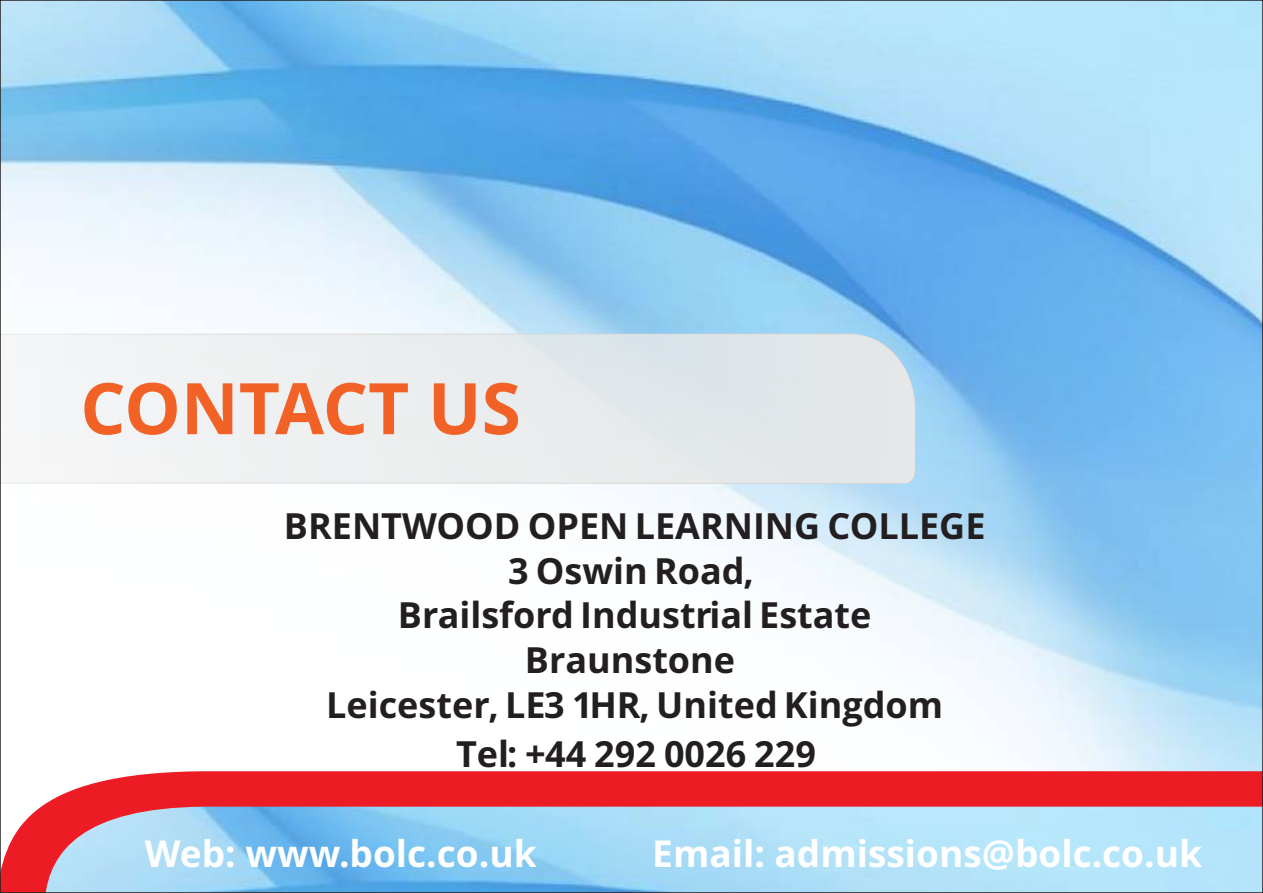
<style>
.page{position:relative;width:1263px;height:893px;background:#fff}
.page>*{position:absolute;margin:0;border:0;box-sizing:border-box;transform-origin:0 0}
.t1{font:700 71.25px "Open Sans";color:#f26227}
.t2{font:700 37.05px "Open Sans";color:#fff}
.t3{font:700 36px/44.7px "Open Sans";color:#231f20;text-align:center}
</style>
<div class="page">
<img style="left:3px;top:3px;width:1257px;height:767px">
<svg style="left:3px;top:770px;width:1257px;height:120px;background:#bb9eb4"></svg>
<svg style="left:3px;top:333px;width:913px;height:152px"></svg>
<svg style="left:3px;top:334px;width:912px;height:149px;fill:#ebedee"></svg>
<h1 class="t1" style="left:80px;top:380px;width:442px">CONTACT US</h1>
<p class="t3" style="left:284px;top:507px;width:703px">BRENTWOOD OPEN LEARNING COLLEGE<br>3 Oswin Road,<br>Brailsford Industrial Estate<br>Braunstone<br>Leicester, LE3 1HR, United Kingdom</p>
<p class="t3" style="left:456px;top:735px;width:361px">Tel: +44 292 0026 229</p>
<p class="t2" style="left:145px;top:838px;width:393px">Web: www.bolc.co.uk</p>
<p class="t2" style="left:652px;top:838px;width:551px">Email: admissions@bolc.co.uk</p>
</div>
